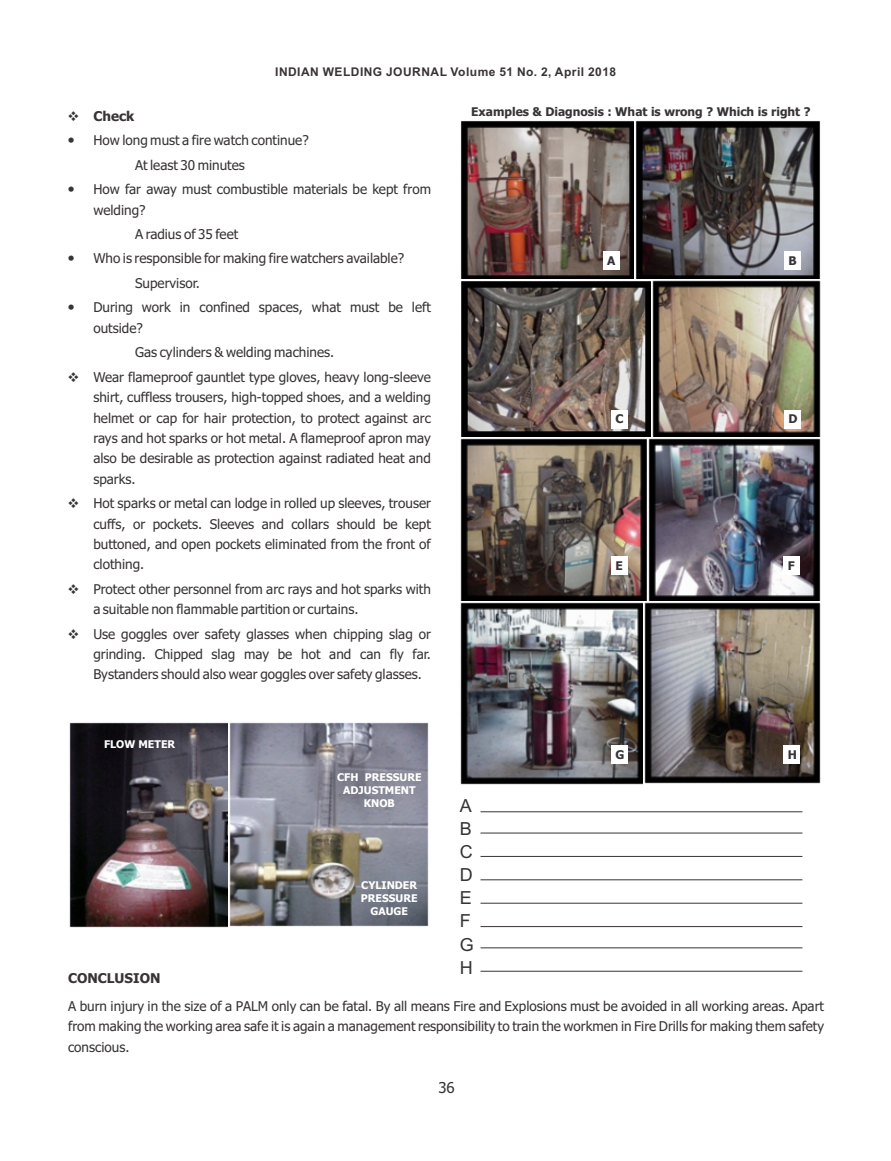
<style>
.page{position:relative;width:891px;height:1161px;background:#fff}
.page>*{position:absolute;margin:0;border:0;box-sizing:border-box;transform-origin:0 0}
.t1{font:18px/23.1px "Arial";color:#383336}
.t2{font:15px "Tahoma";color:#383336}
.t3{font:13.5px/20.4px "Tahoma";color:#383336;text-align:justify}
.t4{font:700 13.5px "Tahoma";color:#383336}
.t5{font:700 12px "Tahoma";color:#383336}
.t6{font:700 12px "Arial";letter-spacing:.04em;color:#383336}
.t7{font:700 10.65px/12.8px "Tahoma";color:#fff;text-align:center}
</style>
<div class="page">
<img style="left:69px;top:722px;width:159px;height:206px">
<img style="left:229px;top:722px;width:200px;height:205px">
<hr style="left:481px;top:811px;width:321px;height:1px;background:#383336">
<hr style="left:481px;top:833px;width:321px;height:1px;background:#383336">
<hr style="left:481px;top:856px;width:321px;height:1px;background:#383336">
<hr style="left:481px;top:879px;width:321px;height:1px;background:#383336">
<hr style="left:481px;top:903px;width:321px;height:1px;background:#383336">
<hr style="left:481px;top:926px;width:321px;height:1px;background:#383336">
<hr style="left:481px;top:947px;width:321px;height:1px;background:#383336">
<hr style="left:481px;top:971px;width:321px;height:1px;background:#383336">
<img style="left:460px;top:120px;width:174px;height:159px">
<img style="left:635px;top:120px;width:186px;height:159px">
<div style="left:784px;top:251px;width:17px;height:19px;background:#fff"></div>
<div style="left:603px;top:251px;width:17px;height:19px;background:#fff"></div>
<img style="left:461px;top:281px;width:190px;height:156px">
<img style="left:652px;top:280px;width:169px;height:157px">
<div style="left:611px;top:410px;width:17px;height:18px;background:#fff"></div>
<div style="left:784px;top:410px;width:17px;height:18px;background:#fff"></div>
<img style="left:460px;top:438px;width:187px;height:163px">
<img style="left:648px;top:438px;width:173px;height:163px">
<img style="left:460px;top:602px;width:183px;height:183px">
<img style="left:644px;top:602px;width:177px;height:182px">
<div style="left:611px;top:557px;width:17px;height:18px;background:#fff"></div>
<div style="left:611px;top:746px;width:17px;height:18px;background:#fff"></div>
<div style="left:784px;top:557px;width:16px;height:18px;background:#fff"></div>
<div style="left:784px;top:746px;width:16px;height:18px;background:#fff"></div>
<p class="t6" style="left:275px;top:67px;width:343px">INDIAN WELDING JOURNAL Volume 51 No. 2, April 2018</p>
<p class="t4" style="left:67px;top:110px;width:68px">❖ Check</p>
<p class="t3" style="left:93px;top:131px;width:217px">How long must a fire watch continue?</p>
<p class="t3" style="left:135px;top:156px;width:111px">At least 30 minutes</p>
<p class="t3" style="left:93px;top:180px;width:339px">How far away must combustible materials be kept from</p>
<p class="t3" style="left:93px;top:201px;width:54px">welding?</p>
<p class="t3" style="left:135px;top:225px;width:105px">A radius of 35 feet</p>
<p class="t3" style="left:93px;top:250px;width:312px">Who is responsible for making fire watchers available?</p>
<p class="t3" style="left:135px;top:274px;width:66px">Supervisor.</p>
<p class="t3" style="left:93px;top:298px;width:339px">During work in confined spaces, what must be left</p>
<p class="t3" style="left:135px;top:317px;width:201px;line-height:24.5px;text-indent:-42px">outside?<br>Gas cylinders &amp; welding machines.</p>
<p class="t3" style="left:93px;top:368px;width:339px;text-indent:-26px">❖ Wear flameproof gauntlet type gloves, heavy long-sleeve shirt, cuffless trousers, high-topped shoes, and a welding helmet or cap for hair protection, to protect against arc rays and hot sparks or hot metal. A flameproof apron may also be desirable as protection against radiated heat and sparks.</p>
<p class="t3" style="left:93px;top:494px;width:339px;text-indent:-26px">❖ Hot sparks or metal can lodge in rolled up sleeves, trouser cuffs, or pockets. Sleeves and collars should be kept buttoned, and open pockets eliminated from the front of clothing.</p>
<p class="t3" style="left:93px;top:580px;width:339px;text-indent:-26px">❖ Protect other personnel from arc rays and hot sparks with a suitable non flammable partition or curtains.</p>
<p class="t3" style="left:93px;top:625px;width:339px;text-indent:-26px">❖ Use goggles over safety glasses when chipping slag or grinding. Chipped slag may be hot and can fly far.<br>Bystanders should also wear goggles over safety glasses.</p>
<p class="t7" style="left:104px;top:739px;width:73px">FLOW METER</p>
<p class="t5" style="left:471px;top:107px;width:341px">Examples &amp; Diagnosis : What is wrong ? Which is right ?</p>
<p class="t5" style="left:607px;top:256px;width:10px">A</p>
<p class="t5" style="left:788px;top:256px;width:10px">B</p>
<p class="t5" style="left:616px;top:414px;width:10px">C</p>
<p class="t5" style="left:788px;top:414px;width:11px">D</p>
<p class="t5" style="left:616px;top:561px;width:9px">E</p>
<p class="t5" style="left:616px;top:750px;width:10px">G</p>
<p class="t5" style="left:788px;top:561px;width:8px">F</p>
<p class="t5" style="left:788px;top:750px;width:11px">H</p>
<p class="t7" style="left:337px;top:772px;width:86px">CFH PRESSURE<br>ADJUSTMENT<br>KNOB</p>
<h1 class="t1" style="left:460px;top:796px;width:16px">A<br>B<br>C<br>D<br>E<br>F<br>G<br>H</h1>
<p class="t7" style="left:361px;top:880px;width:58px">CYLINDER<br>PRESSURE<br>GAUGE</p>
<p class="t4" style="left:68px;top:973px;width:94px">CONCLUSION</p>
<p class="t3" style="left:68px;top:997px;width:758px">A burn injury in the size of a PALM only can be fatal. By all means Fire and Explosions must be avoided in all working areas. Apart from making the working area safe it is again a management responsibility to train the workmen in Fire Drills for making them safety conscious.</p>
<p class="t2" style="left:438px;top:1082px;width:18px">36</p>
</div>
